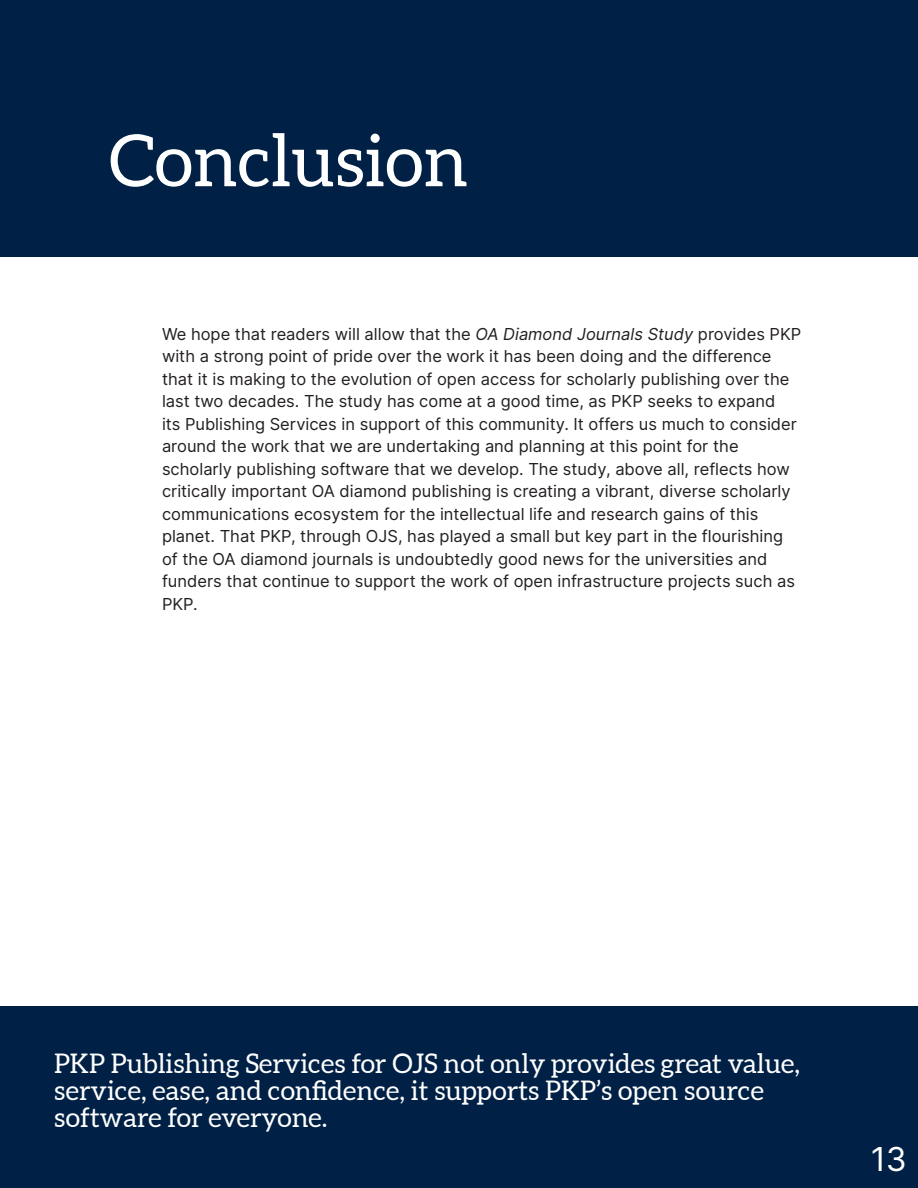
<style>
.page{position:relative;width:918px;height:1188px;background:#fff}
.page>*{position:absolute;margin:0;border:0;box-sizing:border-box;transform-origin:0 0}
.t1{font:72px "Aleo";color:#fff}
.t2{font:33px "Inter";color:#fff}
.t3{font:27px/27px "Aleo";color:#fff}
.t4{font:16.5px/22.5px "Inter";color:#231f20}
.s1{font-style:italic}
</style>
<div class="page">
<div style="left:0;top:0;width:918px;height:256px;background:#002145"></div>
<div style="left:0;top:1006px;width:918px;height:182px;background:#002145"></div>
<p class="t1" style="left:109px;top:119px;width:361px">Conclusion</p>
<p class="t4" style="left:162px;top:322px;width:641px">We hope that readers will allow that the <span class="s1">OA Diamond Journals Study</span> provides PKP with a strong point of pride over the work it has been doing and the difference that it is making to the evolution of open access for scholarly publishing over the last two decades. The study has come at a good time, as PKP seeks to expand<br>its Publishing Services in support of this community. It offers us much to consider around the work that we are undertaking and planning at this point for the scholarly publishing software that we develop. The study, above all, reflects how critically important OA diamond publishing is creating a vibrant, diverse scholarly communications ecosystem for the intellectual life and research gains of this planet. That PKP, through OJS, has played a small but key part in the flourishing of the OA diamond journals is undoubtedly good news for the universities and funders that continue to support the work of open infrastructure projects such as PKP.</p>
<p class="t3" style="left:54px;top:1051px;width:748px">PKP Publishing Services for OJS not only provides great value, service, ease, and confidence, it supports PKP’s open source software for everyone.</p>
<p class="t2" style="left:870px;top:1135px;width:38px">13</p>
</div>
